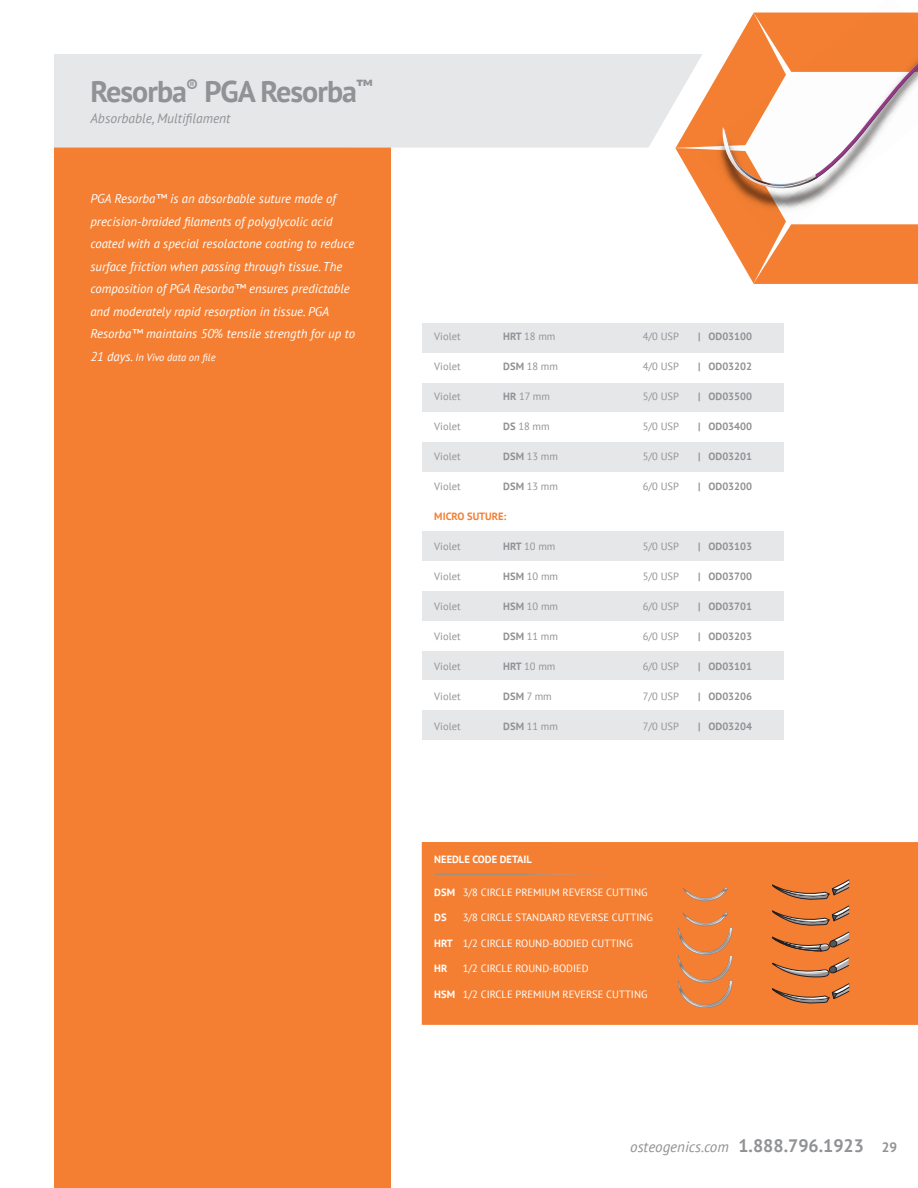
<style>
.page{position:relative;width:918px;height:1188px;background:#fff}
.page>*{position:absolute;margin:0;border:0;box-sizing:border-box;transform-origin:0 0}
.t1{font:700 30px "PT Sans";letter-spacing:-.03em;color:#919295}
.t2{font:italic 15px "PT Sans";color:#919295}
.t3{font:italic 13.5px "PT Sans";color:#919295}
.t4{font:italic 12.75px/22.5px "PT Sans";color:#fff}
.t5{font:10.5px "PT Sans";color:#919295}
.t6{font:10.5px "PT Sans";color:#fff}
.t7{font:700 10.5px "PT Sans";color:#919295}
.t8{font:italic 10.5px "PT Sans";color:#fff}
.t9{font:700 10.5px "PT Sans";color:#fff}
.t10{font:700 10.5px "PT Sans";color:#f47f32}
.s1{font-size:12.75px}
.s2{font-weight:700}
.s3{font-weight:400}
.s4{font-weight:700;font-style:normal;font-size:18px}
.s5{font-weight:700;font-style:normal;font-size:13.5px}
</style>
<div class="page">
<div style="left:54px;top:139px;width:336px;height:1049px;background:#f47f32"></div>
<div style="left:54px;top:54px;width:621px;height:94px;background:#e6e7e9"></div>
<div style="left:422px;top:842px;width:496px;height:183px;background:#f47f32"></div>
<svg style="left:772px;top:958px;width:77px;height:19px"></svg>
<svg style="left:772px;top:983px;width:77px;height:21px"></svg>
<hr style="left:434px;top:874px;width:193px;height:1px;background:#fff">
<svg style="left:675px;top:13px;width:243px;height:271px"></svg>
<img style="left:723px;top:127px;width:94px;height:63px">
<img style="left:723px;top:127px;width:93px;height:60px">
<div style="left:422px;top:323px;width:361px;height:30px;background:#e6e7e9"></div>
<div style="left:422px;top:383px;width:361px;height:29px;background:#e6e7e9"></div>
<div style="left:422px;top:442px;width:361px;height:30px;background:#e6e7e9"></div>
<div style="left:422px;top:531px;width:361px;height:30px;background:#e6e7e9"></div>
<div style="left:422px;top:591px;width:361px;height:30px;background:#e6e7e9"></div>
<div style="left:422px;top:650px;width:361px;height:30px;background:#e6e7e9"></div>
<div style="left:422px;top:710px;width:361px;height:30px;background:#e6e7e9"></div>
<svg style="left:678px;top:912px;width:55px;height:96px"></svg>
<svg style="left:683px;top:887px;width:45px;height:15px"></svg>
<svg style="left:771px;top:880px;width:78px;height:71px"></svg>
<h1 class="t1" style="left:90px;top:72px;width:284px">Resorba<sup>®</sup> PGA Resorba<sup>™</sup></h1>
<p class="t3" style="left:90px;top:110px;width:142px">Absorbable, Multifilament</p>
<p class="t4" style="left:90px;top:187px;width:266px">PGA Resorba™ is an absorbable suture made of precision-braided filaments of polyglycolic acid coated with a special resolactone coating to reduce surface friction when passing through tissue. The composition of PGA Resorba™ ensures predictable and moderately rapid resorption in tissue. PGA Resorba™ maintains 50% tensile strength for up to</p>
<p class="t8" style="left:90px;top:351px;width:127px"><span class="s1">21 days.</span> In Vivo data on file</p>
<p class="t5" style="left:434px;top:329px;width:28px">Violet</p>
<p class="t5" style="left:503px;top:329px;width:54px"><span class="s2">HRT</span> 18 mm</p>
<p class="t5" style="left:643px;top:329px;width:38px">4/0 USP</p>
<p class="t7" style="left:698px;top:329px;width:55px">| OD03100</p>
<p class="t5" style="left:434px;top:359px;width:28px">Violet</p>
<p class="t5" style="left:503px;top:359px;width:56px"><span class="s2">DSM</span> 18 mm</p>
<p class="t5" style="left:643px;top:359px;width:38px">4/0 USP</p>
<p class="t7" style="left:698px;top:359px;width:55px">| OD03202</p>
<p class="t5" style="left:434px;top:389px;width:28px">Violet</p>
<p class="t5" style="left:503px;top:389px;width:48px"><span class="s2">HR</span> 17 mm</p>
<p class="t5" style="left:643px;top:389px;width:38px">5/0 USP</p>
<p class="t7" style="left:698px;top:389px;width:55px">| OD03500</p>
<p class="t5" style="left:434px;top:419px;width:28px">Violet</p>
<p class="t5" style="left:503px;top:419px;width:48px"><span class="s2">DS</span> 18 mm</p>
<p class="t5" style="left:643px;top:419px;width:38px">5/0 USP</p>
<p class="t7" style="left:698px;top:419px;width:55px">| OD03400</p>
<p class="t5" style="left:434px;top:449px;width:28px">Violet</p>
<p class="t5" style="left:503px;top:449px;width:56px"><span class="s2">DSM</span> 13 mm</p>
<p class="t5" style="left:643px;top:449px;width:38px">5/0 USP</p>
<p class="t7" style="left:698px;top:449px;width:55px">| OD03201</p>
<p class="t5" style="left:434px;top:479px;width:28px">Violet</p>
<p class="t5" style="left:503px;top:479px;width:56px"><span class="s2">DSM</span> 13 mm</p>
<p class="t5" style="left:643px;top:479px;width:38px">6/0 USP</p>
<p class="t7" style="left:698px;top:479px;width:55px">| OD03200</p>
<p class="t10" style="left:434px;top:509px;width:74px">MICRO SUTURE:</p>
<p class="t5" style="left:434px;top:539px;width:28px">Violet</p>
<p class="t5" style="left:503px;top:539px;width:54px"><span class="s2">HRT</span> 10 mm</p>
<p class="t5" style="left:643px;top:539px;width:38px">5/0 USP</p>
<p class="t7" style="left:698px;top:539px;width:55px">| OD03103</p>
<p class="t5" style="left:434px;top:569px;width:28px">Violet</p>
<p class="t5" style="left:503px;top:569px;width:56px"><span class="s2">HSM</span> 10 mm</p>
<p class="t5" style="left:643px;top:569px;width:38px">5/0 USP</p>
<p class="t7" style="left:698px;top:569px;width:55px">| OD03700</p>
<p class="t5" style="left:434px;top:599px;width:28px">Violet</p>
<p class="t5" style="left:503px;top:599px;width:56px"><span class="s2">HSM</span> 10 mm</p>
<p class="t5" style="left:643px;top:599px;width:38px">6/0 USP</p>
<p class="t7" style="left:698px;top:599px;width:55px">| OD03701</p>
<p class="t5" style="left:434px;top:629px;width:28px">Violet</p>
<p class="t5" style="left:503px;top:629px;width:56px"><span class="s2">DSM</span> 11 mm</p>
<p class="t5" style="left:643px;top:629px;width:38px">6/0 USP</p>
<p class="t7" style="left:698px;top:629px;width:55px">| OD03203</p>
<p class="t5" style="left:434px;top:659px;width:28px">Violet</p>
<p class="t5" style="left:503px;top:659px;width:54px"><span class="s2">HRT</span> 10 mm</p>
<p class="t5" style="left:643px;top:659px;width:38px">6/0 USP</p>
<p class="t7" style="left:698px;top:659px;width:55px">| OD03101</p>
<p class="t5" style="left:434px;top:689px;width:28px">Violet</p>
<p class="t7" style="left:503px;top:689px;width:50px">DSM <span class="s3">7 mm</span></p>
<p class="t5" style="left:643px;top:689px;width:38px">7/0 USP</p>
<p class="t7" style="left:698px;top:689px;width:55px">| OD03206</p>
<p class="t5" style="left:434px;top:719px;width:28px">Violet</p>
<p class="t5" style="left:503px;top:719px;width:56px"><span class="s2">DSM</span> 11 mm</p>
<p class="t5" style="left:643px;top:719px;width:38px">7/0 USP</p>
<p class="t7" style="left:698px;top:719px;width:55px">| OD03204</p>
<p class="t9" style="left:434px;top:852px;width:99px">NEEDLE CODE DETAIL</p>
<p class="t6" style="left:434px;top:885px;width:215px"><span class="s2">DSM</span> 3/8 CIRCLE PREMIUM REVERSE CUTTING</p>
<p class="t9" style="left:434px;top:911px;width:14px">DS</p>
<p class="t6" style="left:463px;top:911px;width:192px">3/8 CIRCLE STANDARD REVERSE CUTTING</p>
<p class="t6" style="left:434px;top:936px;width:200px"><span class="s2">HRT</span> 1/2 CIRCLE ROUND-BODIED CUTTING</p>
<p class="t9" style="left:434px;top:962px;width:15px">HR</p>
<p class="t6" style="left:463px;top:962px;width:127px">1/2 CIRCLE ROUND-BODIED</p>
<p class="t6" style="left:434px;top:987px;width:215px"><span class="s2">HSM</span> 1/2 CIRCLE PREMIUM REVERSE CUTTING</p>
<p class="t2" style="left:630px;top:1137px;width:268px">osteogenics.com <span class="s4">1.888.796.1923</span> <span class="s5">29</span></p>
</div>
